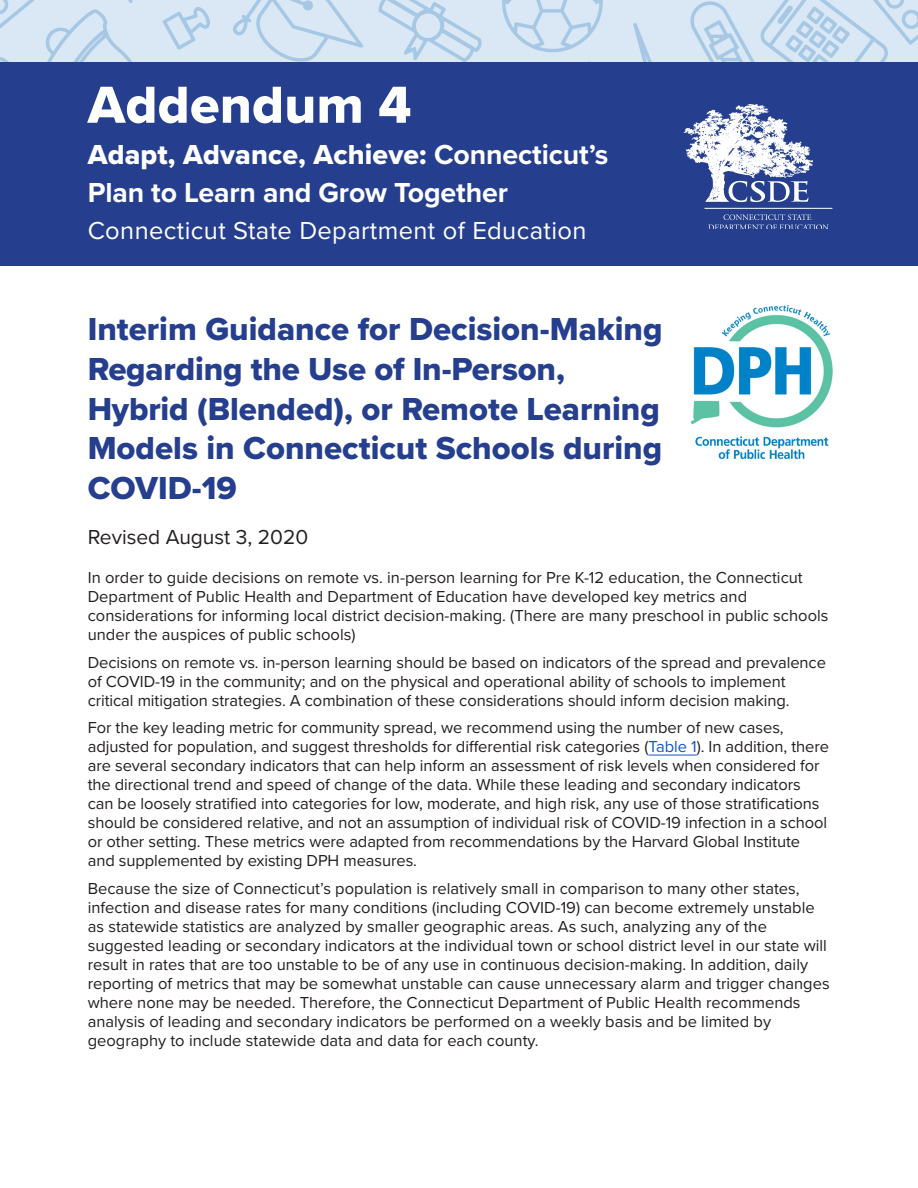
<style>
.page{position:relative;width:918px;height:1188px;background:#fff}
.page>*{position:absolute;margin:0;border:0;box-sizing:border-box;transform-origin:0 0}
.t1{font:54px "Proxima Nova Extrabld";letter-spacing:.005em;color:#fff}
.t2{font:33px/39.6px "Proxima Nova Extrabld";color:#253f8e}
.t3{font:700 28.5px/37.8px "Proxima Nova";letter-spacing:-.005em;color:#fff}
.t4{font:25.5px "Proxima Nova";letter-spacing:.015em;color:#fff}
.Addendum{font:21px "Proxima Nova";color:#231f20}
.body_answer_paragrap{font:16.5px/19px "Proxima Nova";color:#231f20}
.s1{font-family:"Proxima Nova Extrabld";font-weight:400}
.s2{color:#15c}
</style>
<div class="page">
<img style="left:0;top:0;width:918px;height:63px">
<div style="left:0;top:63px;width:918px;height:203px;background:#253f8e"></div>
<svg style="left:708px;top:214px;width:121px;height:15px"></svg>
<svg style="left:684px;top:104px;width:129px;height:98px"></svg>
<hr style="left:705px;top:208px;width:127px;height:1px;background:#fff">
<img style="left:690px;top:305px;width:143px;height:155px">
<hr style="left:648px;top:755px;width:49px;height:1px;background:#15c">
<p class="t1" style="left:88px;top:64px;width:325px">Addendum 4</p>
<p class="t3" style="left:88px;top:135px;width:522px"><span class="s1">Adapt, Advance, Achieve:</span> Connecticut’s<br>Plan to Learn and Grow Together</p>
<p class="t4" style="left:88px;top:211px;width:500px">Connecticut State Department of Education</p>
<p class="t2" style="left:88px;top:309px;width:576px">Interim Guidance for Decision-Making</p>
<p class="t2" style="left:88px;top:349px;width:576px">Regarding the Use of In-Person,<br>Hybrid (Blended), or Remote Learning<br>Models in Connecticut Schools during<br>COVID-19</p>
<p class="Addendum" style="left:88px;top:521px;width:222px">Revised August 3, 2020</p>
<p class="body_answer_paragrap" style="left:88px;top:567px;width:742px">In order to guide decisions on remote vs. in-person learning for Pre K-12 education, the Connecticut Department of Public Health and Department of Education have developed key metrics and considerations for informing local district decision-making. (There are many preschool in public schools under the auspices of public schools)</p>
<p class="body_answer_paragrap" style="left:88px;top:652px;width:740px">Decisions on remote vs. in-person learning should be based on indicators of the spread and prevalence of COVID-19 in the community; and on the physical and operational ability of schools to implement critical mitigation strategies. A combination of these considerations should inform decision making.</p>
<p class="body_answer_paragrap" style="left:88px;top:718px;width:743px">For the key leading metric for community spread, we recommend using the number of new cases, adjusted for population, and suggest thresholds for differential risk categories (<span class="s2">Table 1</span>). In addition, there are several secondary indicators that can help inform an assessment of risk levels when considered for the directional trend and speed of change of the data. While these leading and secondary indicators can be loosely stratified into categories for low, moderate, and high risk, any use of those stratifications should be considered relative, and not an assumption of individual risk of COVID-19 infection in a school or other setting. These metrics were adapted from recommendations by the Harvard Global Institute and supplemented by existing DPH measures.</p>
<p class="body_answer_paragrap" style="left:88px;top:878px;width:743px">Because the size of Connecticut’s population is relatively small in comparison to many other states, infection and disease rates for many conditions (including COVID-19) can become extremely unstable as statewide statistics are analyzed by smaller geographic areas. As such, analyzing any of the suggested leading or secondary indicators at the individual town or school district level in our state will result in rates that are too unstable to be of any use in continuous decision-making. In addition, daily reporting of metrics that may be somewhat unstable can cause unnecessary alarm and trigger changes where none may be needed. Therefore, the Connecticut Department of Public Health recommends analysis of leading and secondary indicators be performed on a weekly basis and be limited by geography to include statewide data and data for each county.</p>
</div>
